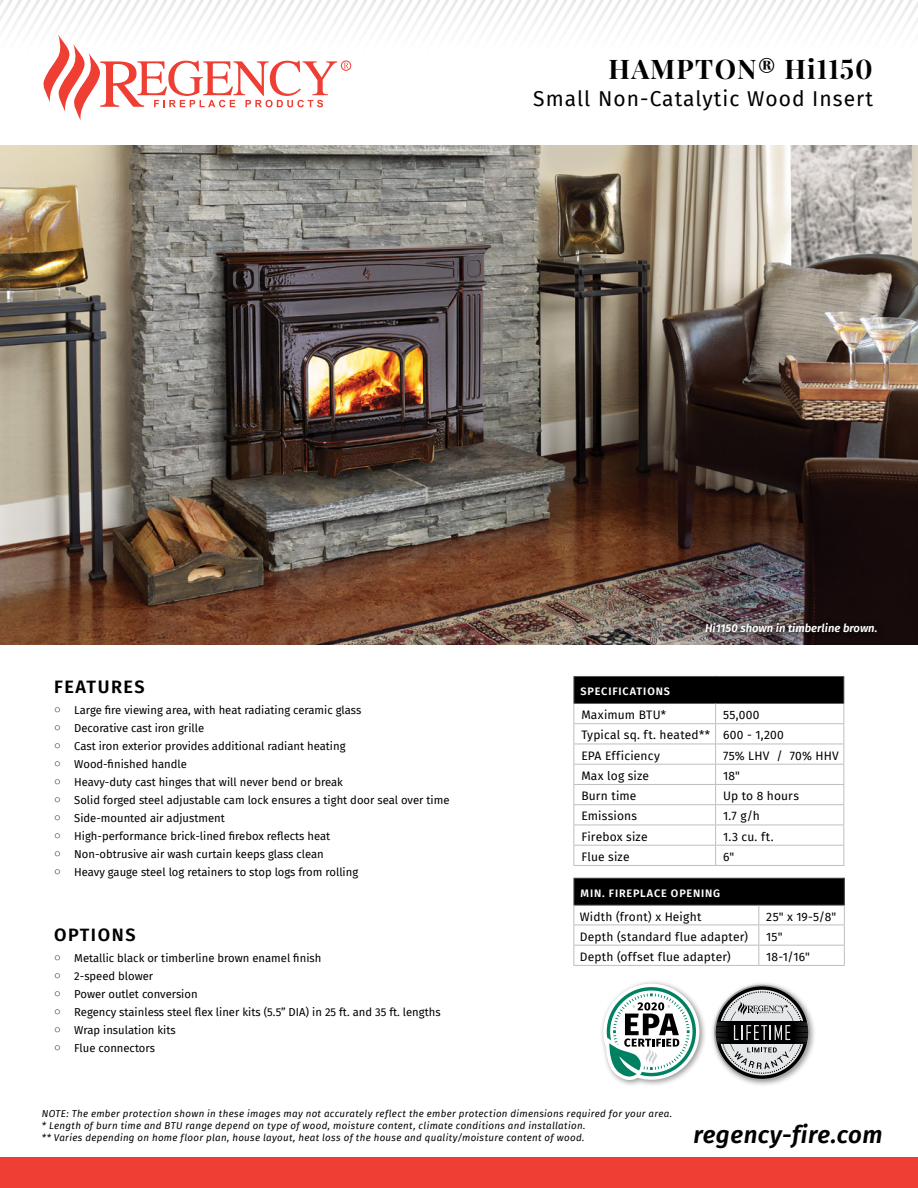
<style>
.page{position:relative;width:918px;height:1188px;background:#fff}
.page>*{position:absolute;margin:0;border:0;box-sizing:border-box;transform-origin:0 0}
.t1{font:700 27px "Playfair Display";letter-spacing:.04em;color:#000}
.t2{font:italic 600 24px "Fira Sans";letter-spacing:.025em;color:#000}
.t3{font:21px "Fira Sans";letter-spacing:.05em;color:#000}
.t4{font:600 18px "Fira Sans";letter-spacing:.085em;color:#000}
.t5{font:12px/20.2px "Fira Sans";letter-spacing:.015em;color:#000}
.t6{font:11.25px "Fira Sans";color:#000}
.t7{font:italic 600 11.25px "Fira Sans";color:#fff}
.t8{font:600 10.8px "Fira Sans";letter-spacing:.075em;color:#fff}
.t9{font:italic 9.75px/12px "Fira Sans";letter-spacing:.03em;color:#000}
.s1{font-family:"Arial Unicode MS"}
</style>
<div class="page">
<img style="left:0;top:145px;width:918px;height:500px">
<div style="left:700px;top:617px;width:187px;height:25px;background:#000;opacity:.9"></div>
<svg style="left:0;top:0;width:918px;height:121px"></svg>
<div style="left:341px;top:61px;width:10px;height:10px;border:1px solid #ef3e33;border-radius:50%"></div>
<div style="left:0;top:1157px;width:918px;height:31px;background:#ef3e33"></div>
<div style="left:574px;top:676px;width:270px;height:27px;background:#000"></div>
<hr style="left:573px;top:676px;width:143px;height:1px;background:#58595b">
<hr style="left:716px;top:676px;width:128px;height:1px;background:#58595b">
<hr style="left:573px;top:703px;width:143px;height:1px;background:#58595b">
<hr style="left:716px;top:703px;width:128px;height:1px;background:#58595b">
<hr style="left:573px;top:723px;width:143px;height:1px;background:#bcbec0">
<hr style="left:716px;top:723px;width:128px;height:1px;background:#bcbec0">
<hr style="left:573px;top:744px;width:143px;height:1px;background:#bcbec0">
<hr style="left:716px;top:744px;width:128px;height:1px;background:#bcbec0">
<hr style="left:573px;top:764px;width:143px;height:1px;background:#bcbec0">
<hr style="left:716px;top:764px;width:128px;height:1px;background:#bcbec0">
<hr style="left:573px;top:784px;width:143px;height:1px;background:#bcbec0">
<hr style="left:716px;top:784px;width:128px;height:1px;background:#bcbec0">
<hr style="left:573px;top:804px;width:143px;height:1px;background:#bcbec0">
<hr style="left:716px;top:804px;width:128px;height:1px;background:#bcbec0">
<hr style="left:573px;top:825px;width:143px;height:1px;background:#bcbec0">
<hr style="left:716px;top:825px;width:128px;height:1px;background:#bcbec0">
<hr style="left:573px;top:845px;width:143px;height:1px;background:#bcbec0">
<svg style="left:573px;top:677px;width:1px;height:188px"></svg>
<hr style="left:716px;top:845px;width:128px;height:1px;background:#bcbec0">
<svg style="left:715px;top:704px;width:1px;height:161px"></svg>
<svg style="left:843px;top:677px;width:1px;height:188px"></svg>
<hr style="left:573px;top:865px;width:143px;height:1px;background:#bcbec0">
<hr style="left:716px;top:865px;width:128px;height:1px;background:#bcbec0">
<div style="left:574px;top:878px;width:270px;height:27px;background:#000"></div>
<hr style="left:573px;top:878px;width:186px;height:1px;background:#58595b">
<hr style="left:759px;top:878px;width:86px;height:1px;background:#58595b">
<hr style="left:573px;top:905px;width:186px;height:1px;background:#58595b">
<hr style="left:759px;top:905px;width:86px;height:1px;background:#58595b">
<hr style="left:759px;top:925px;width:86px;height:1px;background:#bcbec0">
<hr style="left:759px;top:945px;width:86px;height:1px;background:#bcbec0">
<svg style="left:844px;top:879px;width:1px;height:86px"></svg>
<hr style="left:759px;top:965px;width:86px;height:1px;background:#bcbec0">
<hr style="left:573px;top:925px;width:186px;height:1px;background:#bcbec0">
<hr style="left:573px;top:945px;width:186px;height:1px;background:#bcbec0">
<svg style="left:573px;top:879px;width:1px;height:86px"></svg>
<svg style="left:758px;top:906px;width:1px;height:59px"></svg>
<hr style="left:573px;top:965px;width:186px;height:1px;background:#bcbec0">
<div style="left:710px;top:981px;width:107px;height:107px;background:#000;opacity:.4"></div>
<svg style="left:713px;top:984px;width:98px;height:98px"></svg>
<div style="left:599px;top:980px;width:108px;height:107px;background:#000;opacity:.4"></div>
<svg style="left:603px;top:984px;width:96px;height:96px"></svg>
<h1 class="t1" style="left:609px;top:52px;width:266px">HAMPTON® Hi1150</h1>
<h3 class="t3" style="left:533px;top:83px;width:341px">Small Non-Catalytic Wood Insert</h3>
<h3 class="t4" style="left:54px;top:672px;width:92px">FEATURES</h3>
<p class="t6" style="left:54px;top:701px;width:309px"><span class="s1">○</span> Large fire viewing area, with heat radiating ceramic glass</p>
<p class="t6" style="left:54px;top:719px;width:152px"><span class="s1">○</span> Decorative cast iron grille</p>
<p class="t6" style="left:54px;top:737px;width:293px"><span class="s1">○</span> Cast iron exterior provides additional radiant heating</p>
<p class="t6" style="left:54px;top:755px;width:134px"><span class="s1">○</span> Wood-finished handle</p>
<p class="t6" style="left:54px;top:773px;width:290px"><span class="s1">○</span> Heavy-duty cast hinges that will never bend or break</p>
<p class="t6" style="left:54px;top:791px;width:397px"><span class="s1">○</span> Solid forged steel adjustable cam lock ensures a tight door seal over time</p>
<p class="t6" style="left:54px;top:809px;width:172px"><span class="s1">○</span> Side-mounted air adjustment</p>
<p class="t6" style="left:54px;top:827px;width:278px"><span class="s1">○</span> High-performance brick-lined firebox reflects heat</p>
<p class="t6" style="left:54px;top:845px;width:271px"><span class="s1">○</span> Non-obtrusive air wash curtain keeps glass clean</p>
<p class="t6" style="left:54px;top:863px;width:306px"><span class="s1">○</span> Heavy gauge steel log retainers to stop logs from rolling</p>
<h3 class="t4" style="left:54px;top:920px;width:83px">OPTIONS</h3>
<p class="t6" style="left:54px;top:950px;width:269px"><span class="s1">○</span> Metallic black or timberline brown enamel finish</p>
<p class="t6" style="left:54px;top:968px;width:101px"><span class="s1">○</span> 2-speed blower</p>
<p class="t6" style="left:54px;top:986px;width:145px"><span class="s1">○</span> Power outlet conversion</p>
<p class="t6" style="left:54px;top:1004px;width:388px"><span class="s1">○</span> Regency stainless steel flex liner kits (5.5” DIA) in 25 ft. and 35 ft. lengths</p>
<p class="t6" style="left:54px;top:1022px;width:123px"><span class="s1">○</span> Wrap insulation kits</p>
<p class="t6" style="left:54px;top:1040px;width:102px"><span class="s1">○</span> Flue connectors</p>
<p class="t7" style="left:705px;top:618px;width:174px">Hi1150 shown in timberline brown.</p>
<p class="t8" style="left:581px;top:682px;width:91px">SPECIFICATIONS</p>
<p class="t5" style="left:581px;top:705px;width:86px">Maximum BTU*</p>
<p class="t5" style="left:581px;top:705px;width:204px;text-indent:142px">55,000<br>Typical sq. ft. heated** 600 - 1,200<br>EPA Efficiency</p>
<p class="t5" style="left:723px;top:745px;width:117px">75% LHV / 70% HHV</p>
<p class="t5" style="left:581px;top:765px;width:69px">Max log size</p>
<p class="t5" style="left:723px;top:765px;width:19px">18"</p>
<p class="t5" style="left:581px;top:786px;width:57px">Burn time</p>
<p class="t5" style="left:723px;top:786px;width:77px">Up to 8 hours</p>
<p class="t5" style="left:581px;top:806px;width:57px">Emissions</p>
<p class="t5" style="left:723px;top:806px;width:38px">1.7 g/h</p>
<p class="t5" style="left:581px;top:826px;width:68px">Firebox size</p>
<p class="t5" style="left:723px;top:826px;width:52px">1.3 cu. ft.</p>
<p class="t5" style="left:581px;top:846px;width:50px">Flue size</p>
<p class="t5" style="left:723px;top:846px;width:13px">6"</p>
<p class="t8" style="left:581px;top:884px;width:141px">MIN. FIREPLACE OPENING</p>
<p class="t5" style="left:580px;top:906px;width:123px">Width (front) x Height</p>
<p class="t5" style="left:766px;top:906px;width:72px">25" x 19-5/8"</p>
<p class="t5" style="left:580px;top:926px;width:170px">Depth (standard flue adapter)</p>
<p class="t5" style="left:766px;top:926px;width:18px">15"</p>
<p class="t5" style="left:580px;top:946px;width:153px">Depth (offset flue adapter)</p>
<p class="t5" style="left:766px;top:946px;width:45px">18-1/16"</p>
<p class="t9" style="left:42px;top:1108px;width:632px">NOTE: The ember protection shown in these images may not accurately reflect the ember protection dimensions required for your area. * Length of burn time and BTU range depend on type of wood, moisture content, climate conditions and installation.<br>** Varies depending on home floor plan, house layout, heat loss of the house and quality/moisture content of wood.</p>
<h2 class="t2" style="left:694px;top:1115px;width:191px">regency-fire.com</h2>
</div>
